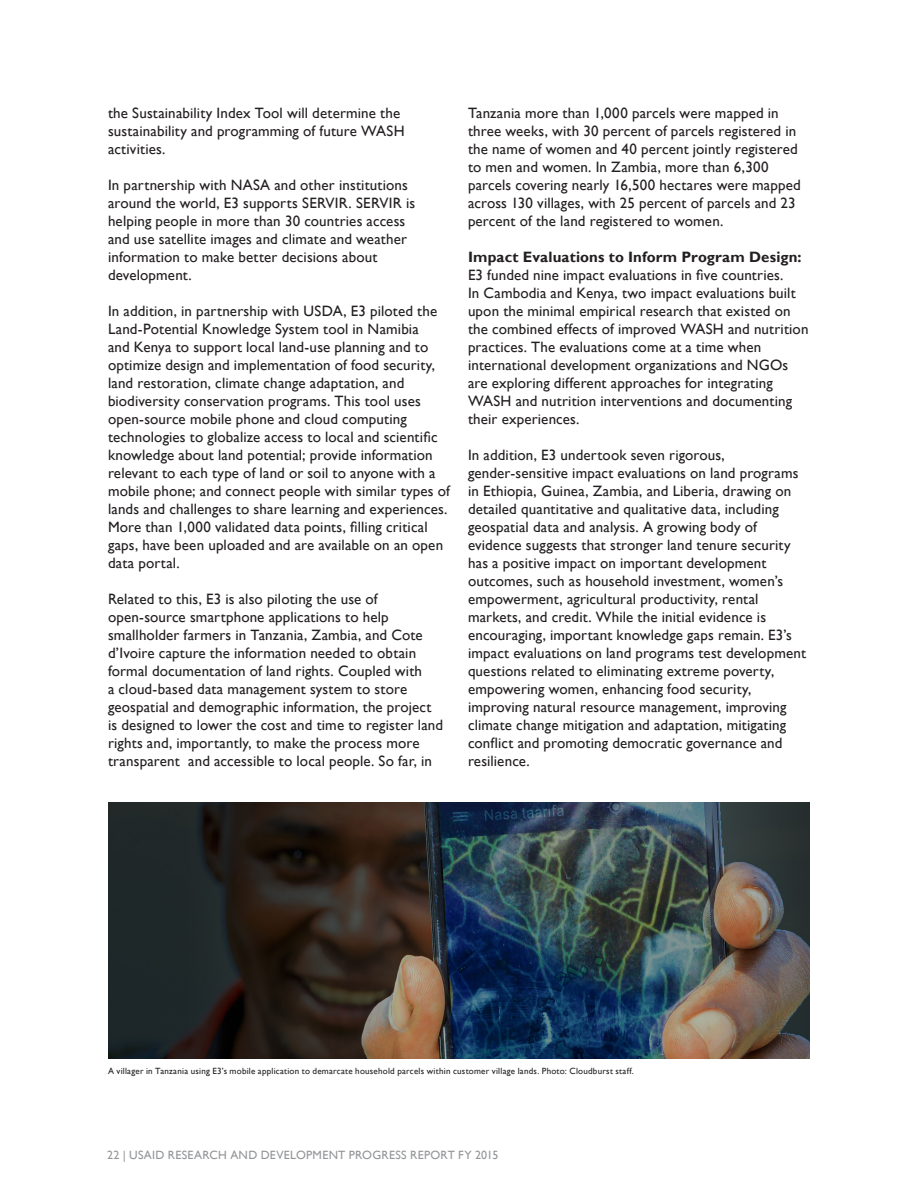
<style>
.page{position:relative;width:918px;height:1188px;background:#fff}
.page>*{position:absolute;margin:0;border:0;box-sizing:border-box;transform-origin:0 0}
.USAIDBody{font:15px/18px "Gill Sans";letter-spacing:.01em;color:#231f20}
.t1{font:12px "Gill Sans";letter-spacing:.025em;color:#939598}
.USAIDcaption{font:9px "Gill Sans";letter-spacing:.025em;color:#231f20}
.s1{font-weight:700}
</style>
<div class="page">
<img style="left:108px;top:802px;width:702px;height:257px">
<p class="USAIDBody" style="left:108px;top:105px;width:298px">the Sustainability Index Tool will determine the sustainability and programming of future WASH activities.</p>
<p class="USAIDBody" style="left:108px;top:177px;width:309px">In partnership with NASA and other institutions around the world, E3 supports SERVIR. SERVIR is helping people in more than 30 countries access and use satellite images and climate and weather information to make better decisions about development.</p>
<p class="USAIDBody" style="left:108px;top:303px;width:331px">In addition, in partnership with USDA, E3 piloted the Land-Potential Knowledge System tool in Namibia and Kenya to support local land-use planning and to optimize design and implementation of food security, land restoration, climate change adaptation, and biodiversity conservation programs. This tool uses open-source mobile phone and cloud computing technologies to globalize access to local and scientific knowledge about land potential; provide information relevant to each type of land or soil to anyone with a</p>
<p class="USAIDBody" style="left:108px;top:483px;width:343px">mobile phone; and connect people with similar types of lands and challenges to share learning and experiences.<br>More than 1,000 validated data points, filling critical gaps, have been uploaded and are available on an open data portal.</p>
<p class="USAIDBody" style="left:108px;top:591px;width:337px">Related to this, E3 is also piloting the use of open-source smartphone applications to help smallholder farmers in Tanzania, Zambia, and Cote d’Ivoire capture the information needed to obtain formal documentation of land rights. Coupled with<br>a cloud-based data management system to store geospatial and demographic information, the project is designed to lower the cost and time to register land rights and, importantly, to make the process more transparent and accessible to local people. So far, in</p>
<p class="USAIDBody" style="left:468px;top:105px;width:334px">Tanzania more than 1,000 parcels were mapped in three weeks, with 30 percent of parcels registered in the name of women and 40 percent jointly registered to men and women. In Zambia, more than 6,300 parcels covering nearly 16,500 hectares were mapped across 130 villages, with 25 percent of parcels and 23 percent of the land registered to women.</p>
<p class="USAIDBody" style="left:468px;top:249px;width:342px"><span class="s1">Impact Evaluations to Inform Program Design:<br></span>E3 funded nine impact evaluations in five countries.<br>In Cambodia and Kenya, two impact evaluations built upon the minimal empirical research that existed on the combined effects of improved WASH and nutrition practices. The evaluations come at a time when international development organizations and NGOs are exploring different approaches for integrating WASH and nutrition interventions and documenting their experiences.</p>
<p class="USAIDBody" style="left:468px;top:447px;width:258px">In addition, E3 undertook seven rigorous,</p>
<p class="USAIDBody" style="left:468px;top:465px;width:340px">gender-sensitive impact evaluations on land programs in Ethiopia, Guinea, Zambia, and Liberia, drawing on detailed quantitative and qualitative data, including geospatial data and analysis. A growing body of evidence suggests that stronger land tenure security has a positive impact on important development outcomes, such as household investment, women’s empowerment, agricultural productivity, rental markets, and credit. While the initial evidence is encouraging, important knowledge gaps remain. E3’s impact evaluations on land programs test development questions related to eliminating extreme poverty, empowering women, enhancing food security, improving natural resource management, improving climate change mitigation and adaptation, mitigating conflict and promoting democratic governance and resilience.</p>
<p class="USAIDcaption" style="left:108px;top:1066px;width:527px">A villager in Tanzania using E3’s mobile application to demarcate household parcels within customer village lands. Photo: Cloudburst staff.</p>
<p class="t1" style="left:107px;top:1148px;width:393px">22 | USAID RESEARCH AND DEVELOPMENT PROGRESS REPORT FY 2015</p>
</div>
